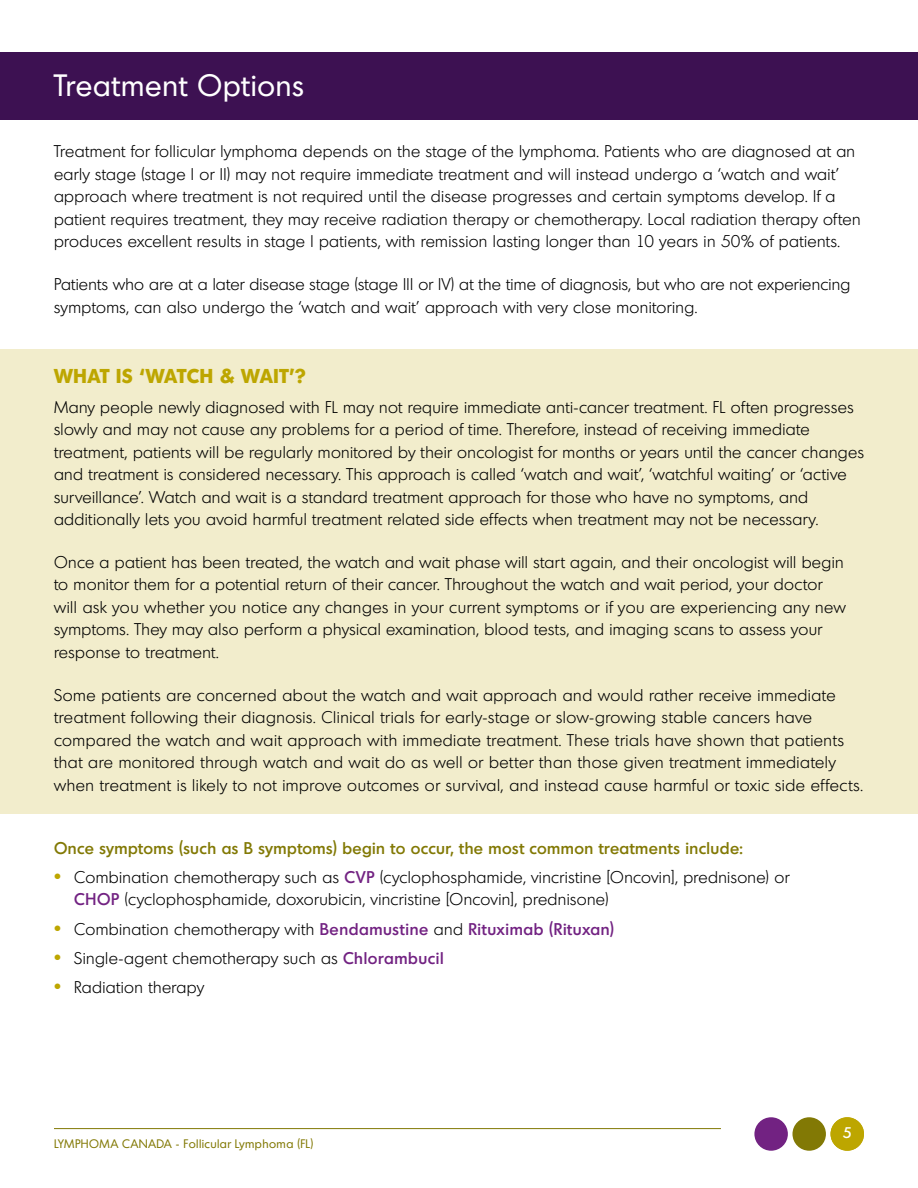
<style>
.page{position:relative;width:918px;height:1188px;background:#fff}
.page>*{position:absolute;margin:0;border:0;box-sizing:border-box;transform-origin:0 0}
.t1{font:30px "Montreal Serial";letter-spacing:.03em;color:#fff}
.t2{font:800 19.5px "Montreal Serial";letter-spacing:.035em;color:#bda600}
.t3{font:300 16.5px/22.5px "Montreal Serial";letter-spacing:.025em;color:#000}
.t4{font:500 16.5px "Montreal Serial";letter-spacing:.025em;color:#827905}
.t5{font:500 15px "Montreal Serial";color:#fff}
.t6{font:12px "Montreal Serial";letter-spacing:.035em;color:#827905}
.s1{font-family:"Arial";font-weight:700;font-size:19.5px;color:#bda600}
.s2{font-weight:500;color:#722282}
</style>
<div class="page">
<div style="left:754px;top:1117px;width:34px;height:34px;background:#722282;border-radius:50%"></div>
<div style="left:792px;top:1117px;width:34px;height:34px;background:#827905;border-radius:50%"></div>
<div style="left:831px;top:1117px;width:33px;height:34px;background:#bda600;border-radius:50%"></div>
<hr style="left:54px;top:1128px;width:667px;height:1px;background:#827905">
<div style="left:0;top:53px;width:918px;height:67px;background:#3d1152"></div>
<div style="left:0;top:349px;width:918px;height:58px;background:#f2edcc"></div>
<div style="left:0;top:380px;width:918px;height:168px;background:#f2edcc"></div>
<div style="left:0;top:536px;width:918px;height:145px;background:#f2edcc"></div>
<div style="left:0;top:668px;width:918px;height:146px;background:#f2edcc"></div>
<h1 class="t1" style="left:54px;top:66px;width:251px">Treatment Options</h1>
<p class="t3" style="left:54px;top:140px;width:808px">Treatment for follicular lymphoma depends on the stage of the lymphoma. Patients who are diagnosed at an early stage (stage I or II) may not require immediate treatment and will instead undergo a ‘watch and wait’ approach where treatment is not required until the disease progresses and certain symptoms develop. If a patient requires treatment, they may receive radiation therapy or chemotherapy. Local radiation therapy often produces excellent results in stage I patients, with remission lasting longer than 10 years in 50% of patients.</p>
<p class="t3" style="left:54px;top:273px;width:798px">Patients who are at a later disease stage (stage III or IV) at the time of diagnosis, but who are not experiencing symptoms, can also undergo the ‘watch and wait’ approach with very close monitoring.</p>
<p class="t2" style="left:54px;top:363px;width:253px">WHAT IS ‘WATCH &amp; WAIT’?</p>
<p class="t3" style="left:54px;top:395px;width:811px">Many people newly diagnosed with FL may not require immediate anti-cancer treatment. FL often progresses slowly and may not cause any problems for a period of time. Therefore, instead of receiving immediate treatment, patients will be regularly monitored by their oncologist for months or years until the cancer changes and treatment is considered necessary. This approach is called ‘watch and wait’, ‘watchful waiting’ or ‘active surveillance’. Watch and wait is a standard treatment approach for those who have no symptoms, and additionally lets you avoid harmful treatment related side effects when treatment may not be necessary.</p>
<p class="t3" style="left:54px;top:551px;width:793px">Once a patient has been treated, the watch and wait phase will start again, and their oncologist will begin to monitor them for a potential return of their cancer. Throughout the watch and wait period, your doctor will ask you whether you notice any changes in your current symptoms or if you are experiencing any new symptoms. They may also perform a physical examination, blood tests, and imaging scans to assess your response to treatment.</p>
<p class="t3" style="left:54px;top:683px;width:810px">Some patients are concerned about the watch and wait approach and would rather receive immediate treatment following their diagnosis. Clinical trials for early-stage or slow-growing stable cancers have compared the watch and wait approach with immediate treatment. These trials have shown that patients that are monitored through watch and wait do as well or better than those given treatment immediately when treatment is likely to not improve outcomes or survival, and instead cause harmful or toxic side effects.</p>
<p class="t4" style="left:54px;top:837px;width:691px">Once symptoms (such as B symptoms) begin to occur, the most common treatments include:</p>
<p class="t3" style="left:74px;top:866px;width:717px;text-indent:-20px"><span class="s1">•</span> Combination chemotherapy such as <span class="s2">CVP</span> (cyclophosphamide, vincristine [Oncovin], prednisone) or<br><span class="s2">CHOP</span> (cyclophosphamide, doxorubicin, vincristine [Oncovin], prednisone)</p>
<p class="t3" style="left:54px;top:917px;width:561px"><span class="s1">•</span> Combination chemotherapy with <span class="s2">Bendamustine</span> and <span class="s2">Rituximab (Rituxan)</span></p>
<p class="t3" style="left:54px;top:947px;width:391px"><span class="s1">•</span> Single-agent chemotherapy such as <span class="s2">Chlorambucil</span></p>
<p class="t3" style="left:54px;top:976px;width:151px"><span class="s1">•</span> Radiation therapy</p>
<p class="t6" style="left:54px;top:1136px;width:261px">LYMPHOMA CANADA - Follicular Lymphoma (FL)</p>
<p class="t5" style="left:843px;top:1123px;width:10px">5</p>
</div>
